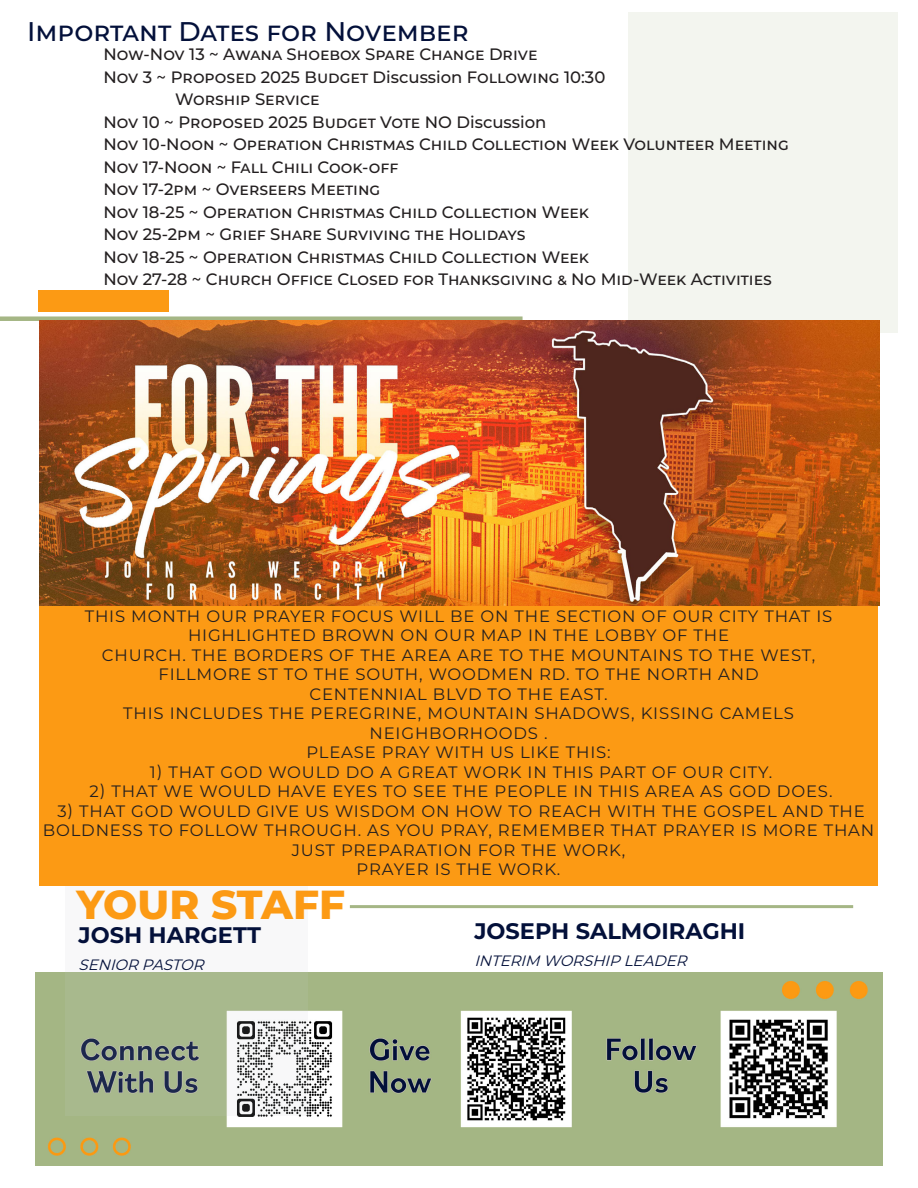
<style>
.page{position:relative;width:918px;height:1188px;background:#fff}
.page>*{position:absolute;margin:0;border:0;box-sizing:border-box;transform-origin:0 0}
.TOC_-_Align_Left{font:800 40.5px "Montserrat";color:#fc9a14}
.Subheading_01{font:500 27px "Montserrat";color:#03103a}
.Subheading_01-2{font:700 22.5px "Montserrat";color:#03103a}
.Body_02_-_Align_Right{font:16.5px/19.5px "Montserrat";letter-spacing:.05em;color:#231f20;text-align:center}
.Body{font:500 16.5px "Montserrat";color:#231f20}
.Subheading_01-3{font:italic 15px "Montserrat";color:#03103a}
</style>
<div class="page">
<img style="left:35px;top:973px;width:848px;height:193px">
<div style="left:0;top:316px;width:523px;height:5px;background:#a5b685"></div>
<div style="left:38px;top:290px;width:131px;height:22px;background:#fc9a14"></div>
<hr style="left:350px;top:905px;width:503px;height:3px;background:#a5b685">
<svg style="left:65px;top:885px;width:242px;height:231px"></svg>
<div style="left:628px;top:12px;width:270px;height:321px;background:#f3f5ef"></div>
<img style="left:40px;top:321px;width:839px;height:285px">
<div style="left:40px;top:606px;width:838px;height:279px;background:#fc9a14"></div>
<p class="Subheading_01" style="left:27px;top:13px;width:443px">Important Dates for November</p>
<p class="Body" style="left:103px;top:43px;width:435px">Now-Nov 13 ~ Awana Shoebox Spare Change Drive</p>
<p class="Body" style="left:103px;top:66px;width:503px">Nov 3 ~ Proposed 2025 Budget Discussion Following 10:30</p>
<p class="Body" style="left:175px;top:88px;width:146px">Worship Service</p>
<p class="Body" style="left:103px;top:111px;width:445px">Nov 10 ~ Proposed 2025 Budget Vote NO Discussion</p>
<p class="Body" style="left:103px;top:133px;width:687px">Nov 10-Noon ~ Operation Christmas Child Collection Week Volunteer Meeting</p>
<p class="Body" style="left:103px;top:156px;width:297px">Nov 17-Noon ~ Fall Chili Cook-off</p>
<p class="Body" style="left:103px;top:178px;width:278px">Nov 17-2pm ~ Overseers Meeting</p>
<p class="Body" style="left:103px;top:201px;width:487px">Nov 18-25 ~ Operation Christmas Child Collection Week</p>
<p class="Body" style="left:103px;top:223px;width:424px">Nov 25-2pm ~ Grief Share Surviving the Holidays</p>
<p class="Body" style="left:103px;top:246px;width:487px">Nov 18-25 ~ Operation Christmas Child Collection Week</p>
<p class="Body" style="left:103px;top:268px;width:670px">Nov 27-28 ~ Church Office Closed for Thanksgiving &amp; No Mid-Week Activities</p>
<p class="Body_02_-_Align_Right" style="left:85px;top:606px;width:749px">THIS MONTH OUR PRAYER FOCUS WILL BE ON THE SECTION OF OUR CITY THAT IS</p>
<p class="Body_02_-_Align_Right" style="left:188px;top:625px;width:543px">HIGHLIGHTED BROWN ON OUR MAP IN THE LOBBY OF THE</p>
<p class="Body_02_-_Align_Right" style="left:102px;top:645px;width:715px">CHURCH. THE BORDERS OF THE AREA ARE TO THE MOUNTAINS TO THE WEST,</p>
<p class="Body_02_-_Align_Right" style="left:158px;top:664px;width:602px">FILLMORE ST TO THE SOUTH, WOODMEN RD. TO THE NORTH AND</p>
<p class="Body_02_-_Align_Right" style="left:309px;top:684px;width:300px">CENTENNIAL BLVD TO THE EAST.</p>
<p class="Body_02_-_Align_Right" style="left:123px;top:703px;width:672px">THIS INCLUDES THE PEREGRINE, MOUNTAIN SHADOWS, KISSING CAMELS<br>NEIGHBORHOODS .</p>
<p class="Body_02_-_Align_Right" style="left:306px;top:742px;width:306px">PLEASE PRAY WITH US LIKE THIS:</p>
<p class="Body_02_-_Align_Right" style="left:150px;top:762px;width:624px">1) THAT GOD WOULD DO A GREAT WORK IN THIS PART OF OUR CITY.</p>
<p class="Body_02_-_Align_Right" style="left:90px;top:781px;width:745px">2) THAT WE WOULD HAVE EYES TO SEE THE PEOPLE IN THIS AREA AS GOD DOES.</p>
<p class="Body_02_-_Align_Right" style="left:43px;top:801px;width:833px">3) THAT GOD WOULD GIVE US WISDOM ON HOW TO REACH WITH THE GOSPEL AND THE<br>BOLDNESS TO FOLLOW THROUGH. AS YOU PRAY, REMEMBER THAT PRAYER IS MORE THAN<br>JUST PREPARATION FOR THE WORK,</p>
<p class="Body_02_-_Align_Right" style="left:357px;top:859px;width:205px">PRAYER IS THE WORK.</p>
<p class="TOC_-_Align_Left" style="left:76px;top:875px;width:270px">YOUR STAFF</p>
<p class="Subheading_01-2" style="left:79px;top:919px;width:184px">JOSH HARGETT</p>
<p class="Subheading_01-3" style="left:79px;top:955px;width:132px">SENIOR PASTOR</p>
<p class="Subheading_01-2" style="left:474px;top:915px;width:272px">JOSEPH SALMOIRAGHI</p>
<p class="Subheading_01-3" style="left:474px;top:950px;width:219px">INTERIM WORSHIP LEADER</p>
</div>
